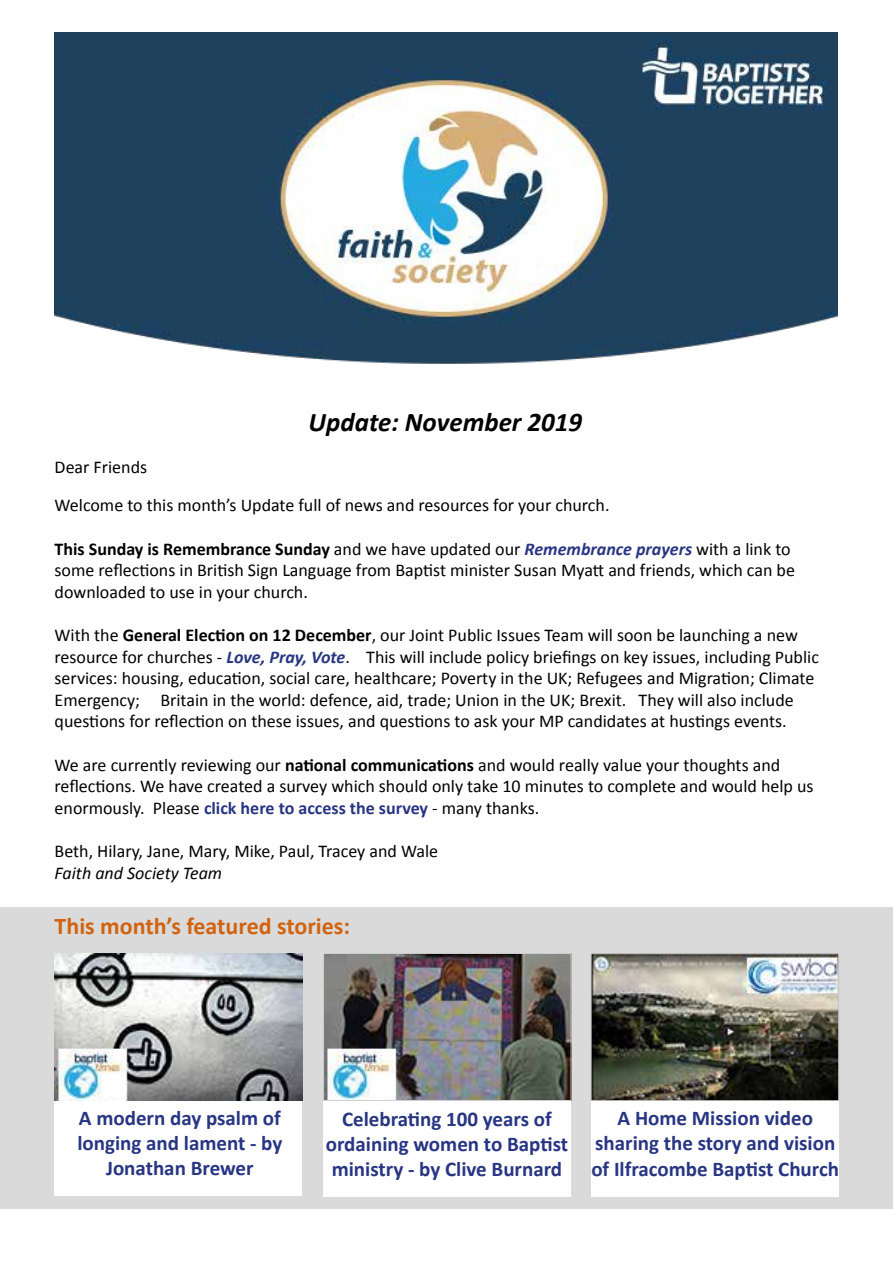
<style>
.page{position:relative;width:893px;height:1263px;background:#fff}
.page>*{position:absolute;margin:0;border:0;box-sizing:border-box;transform-origin:0 0}
.t1{font:italic 700 27px "Calibri";color:#000}
.t2{font:700 24px "Calibri";color:#d1630e}
.t3{font:700 21px/25.2px "Calibri";color:#283583;text-align:center}
.t4{font:18px/21.6px "Calibri";color:#000}
.t5{font:italic 18px "Calibri";color:#000}
.s1{font-weight:700}
.s2{font-weight:700;font-style:italic;color:#283583}
.s3{font-weight:700;color:#283583}
</style>
<div class="page">
<img style="left:55px;top:33px;width:782px;height:331px">
<div style="left:0;top:908px;width:893px;height:301px;background:#dadada"></div>
<div style="left:55px;top:1100px;width:247px;height:96px;background:#fff"></div>
<img style="left:325px;top:955px;width:244px;height:144px">
<div style="left:323px;top:953px;width:248px;height:148px;border:1px solid #d0d0d0"></div>
<img style="left:55px;top:953px;width:247px;height:147px">
<img style="left:593px;top:955px;width:244px;height:144px">
<div style="left:591px;top:953px;width:248px;height:148px;border:1px solid #c6c6c6"></div>
<div style="left:591px;top:1101px;width:248px;height:95px;background:#fff"></div>
<div style="left:323px;top:1101px;width:248px;height:95px;background:#fff"></div>
<h1 class="t1" style="left:309px;top:405px;width:275px">Update: November 2019</h1>
<p class="t4" style="left:55px;top:448px;width:556px;line-height:38.5px">Dear Friends<br>Welcome to this month’s Update full of news and resources for your church.</p>
<p class="t4" style="left:55px;top:538px;width:742px"><span class="s1">This Sunday is Remembrance Sunday</span> and we have updated our <span class="s2">Remembrance prayers</span> with a link to some reflections in British Sign Language from Baptist minister Susan Myatt and friends, which can be downloaded to use in your church.</p>
<p class="t4" style="left:55px;top:624px;width:766px">With the <span class="s1">General Election on 12 December</span>, our Joint Public Issues Team will soon be launching a new resource for churches - <span class="s2">Love, Pray, Vote</span>. This will include policy briefings on key issues, including Public services: housing, education, social care, healthcare; Poverty in the UK; Refugees and Migration; Climate Emergency; Britain in the world: defence, aid, trade; Union in the UK; Brexit. They will also include questions for reflection on these issues, and questions to ask your MP candidates at hustings events.</p>
<p class="t4" style="left:55px;top:754px;width:760px">We are currently reviewing our <span class="s1">national communications</span> and would really value your thoughts and reflections. We have created a survey which should only take 10 minutes to complete and would help us enormously. Please <span class="s3">click here to access the survey</span> - many thanks.</p>
<p class="t4" style="left:55px;top:840px;width:385px">Beth, Hilary, Jane, Mary, Mike, Paul, Tracey and Wale</p>
<p class="t5" style="left:55px;top:860px;width:169px">Faith and Society Team</p>
<h2 class="t2" style="left:55px;top:911px;width:297px">This month’s featured stories:</h2>
<p class="t3" style="left:77px;top:1105px;width:207px">A modern day psalm of longing and lament - by<br>Jonathan Brewer</p>
<p class="t3" style="left:326px;top:1106px;width:244px">Celebrating 100 years of ordaining women to Baptist ministry - by Clive Burnard</p>
<p class="t3" style="left:591px;top:1105px;width:249px">A Home Mission video sharing the story and vision of Ilfracombe Baptist Church</p>
</div>
